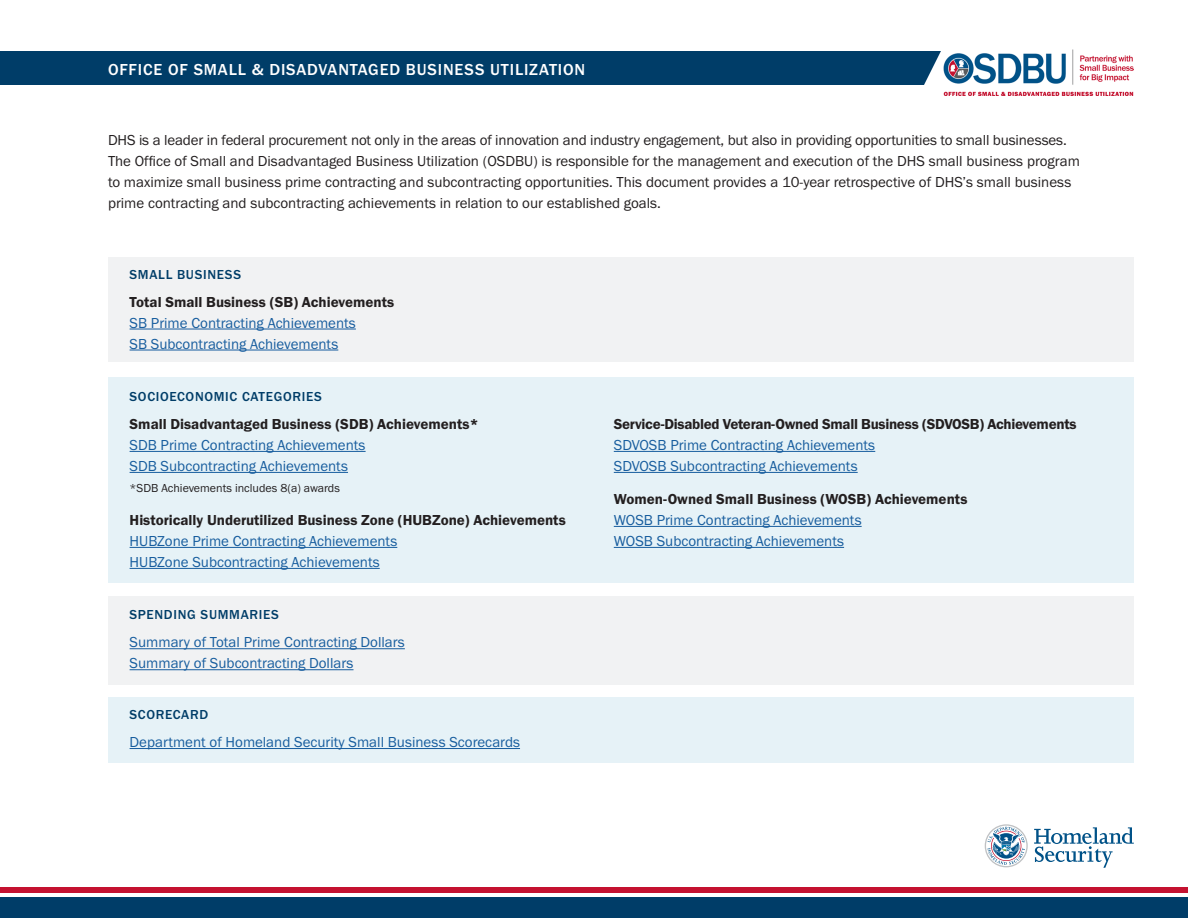
<style>
.page{position:relative;width:1188px;height:918px;background:#fff}
.page>*{position:absolute;margin:0;border:0;box-sizing:border-box;transform-origin:0 0}
.t1{font:500 16.5px "Franklin Gothic URW";letter-spacing:.05em;color:#fff}
.t2{font:15px/21px "Franklin Gothic URW Boo";color:#231f20}
.new_style{font:15px "Franklin Gothic URW Boo";color:#175d9e}
.t3{font:15px "Franklin Gothic URW Dem";color:#231f20}
.t4{font:15px "Franklin Gothic URW Dem";letter-spacing:-.02em;color:#231f20}
.t5{font:500 13.5px "Franklin Gothic URW";letter-spacing:.05em;color:#003d68}
.t6{font:12px "Franklin Gothic URW Boo";color:#231f20}
</style>
<div class="page">
<div style="left:108px;top:697px;width:1026px;height:66px;background:#e6f2f7"></div>
<div style="left:108px;top:596px;width:1026px;height:88px;background:#f1f2f3"></div>
<div style="left:108px;top:257px;width:1026px;height:105px;background:#f1f2f3"></div>
<div style="left:108px;top:377px;width:1026px;height:205px;background:#e6f2f7"></div>
<div style="left:0;top:51px;width:1188px;height:34px;background:#003d68"></div>
<svg style="left:924px;top:51px;width:264px;height:45px;fill:#fff"></svg>
<svg style="left:984px;top:824px;width:150px;height:44px"></svg>
<div style="left:0;top:898px;width:1188px;height:20px;background:#003d68"></div>
<div style="left:0;top:887px;width:1188px;height:6px;background:#c41230"></div>
<img style="left:943px;top:49px;width:191px;height:46px">
<hr style="left:130px;top:329px;width:226px;height:1px;background:#175d9e">
<hr style="left:130px;top:350px;width:208px;height:1px;background:#175d9e">
<hr style="left:130px;top:451px;width:236px;height:1px;background:#175d9e">
<hr style="left:130px;top:472px;width:218px;height:1px;background:#175d9e">
<hr style="left:130px;top:547px;width:267px;height:1px;background:#175d9e">
<hr style="left:130px;top:568px;width:250px;height:1px;background:#175d9e">
<hr style="left:614px;top:451px;width:261px;height:1px;background:#175d9e">
<hr style="left:614px;top:472px;width:244px;height:1px;background:#175d9e">
<hr style="left:614px;top:526px;width:248px;height:1px;background:#175d9e">
<hr style="left:614px;top:547px;width:230px;height:1px;background:#175d9e">
<hr style="left:130px;top:648px;width:275px;height:1px;background:#175d9e">
<hr style="left:130px;top:669px;width:224px;height:1px;background:#175d9e">
<hr style="left:130px;top:748px;width:390px;height:1px;background:#175d9e">
<p class="t1" style="left:108px;top:59px;width:479px">OFFICE OF SMALL &amp; DISADVANTAGED BUSINESS UTILIZATION</p>
<p class="t2" style="left:108px;top:129px;width:973px">DHS is a leader in federal procurement not only in the areas of innovation and industry engagement, but also in providing opportunities to small businesses.<br>The Office of Small and Disadvantaged Business Utilization (OSDBU) is responsible for the management and execution of the DHS small business program to maximize small business prime contracting and subcontracting opportunities. This document provides a 10-year retrospective of DHS’s small business prime contracting and subcontracting achievements in relation to our established goals.</p>
<h2 class="t5" style="left:130px;top:266px;width:113px">SMALL BUSINESS</h2>
<h3 class="t3" style="left:130px;top:292px;width:266px">Total Small Business (SB) Achievements</h3>
<p class="new_style" style="left:130px;top:313px;width:228px">SB Prime Contracting Achievements</p>
<p class="new_style" style="left:130px;top:334px;width:210px">SB Subcontracting Achievements</p>
<h2 class="t5" style="left:130px;top:388px;width:194px">SOCIOECONOMIC CATEGORIES</h2>
<h3 class="t3" style="left:130px;top:415px;width:350px">Small Disadvantaged Business (SDB) Achievements*</h3>
<p class="new_style" style="left:130px;top:436px;width:238px">SDB Prime Contracting Achievements</p>
<p class="new_style" style="left:130px;top:457px;width:220px">SDB Subcontracting Achievements</p>
<p class="t6" style="left:130px;top:480px;width:212px">*SDB Achievements includes 8(a) awards</p>
<h3 class="t3" style="left:130px;top:511px;width:438px">Historically Underutilized Business Zone (HUBZone) Achievements</h3>
<p class="new_style" style="left:130px;top:532px;width:269px">HUBZone Prime Contracting Achievements</p>
<p class="new_style" style="left:130px;top:553px;width:252px">HUBZone Subcontracting Achievements</p>
<h2 class="t5" style="left:130px;top:607px;width:151px">SPENDING SUMMARIES</h2>
<p class="new_style" style="left:130px;top:633px;width:277px">Summary of Total Prime Contracting Dollars</p>
<p class="new_style" style="left:130px;top:654px;width:225px">Summary of Subcontracting Dollars</p>
<h2 class="t5" style="left:130px;top:706px;width:80px">SCORECARD</h2>
<p class="new_style" style="left:130px;top:733px;width:392px">Department of Homeland Security Small Business Scorecards</p>
<h3 class="t4" style="left:614px;top:415px;width:464px">Service-Disabled Veteran-Owned Small Business (SDVOSB) Achievements</h3>
<p class="new_style" style="left:614px;top:436px;width:263px">SDVOSB Prime Contracting Achievements</p>
<p class="new_style" style="left:614px;top:457px;width:245px">SDVOSB Subcontracting Achievements</p>
<h3 class="t3" style="left:614px;top:490px;width:355px">Women-Owned Small Business (WOSB) Achievements</h3>
<p class="new_style" style="left:614px;top:511px;width:249px">WOSB Prime Contracting Achievements</p>
<p class="new_style" style="left:614px;top:532px;width:232px">WOSB Subcontracting Achievements</p>
</div>
